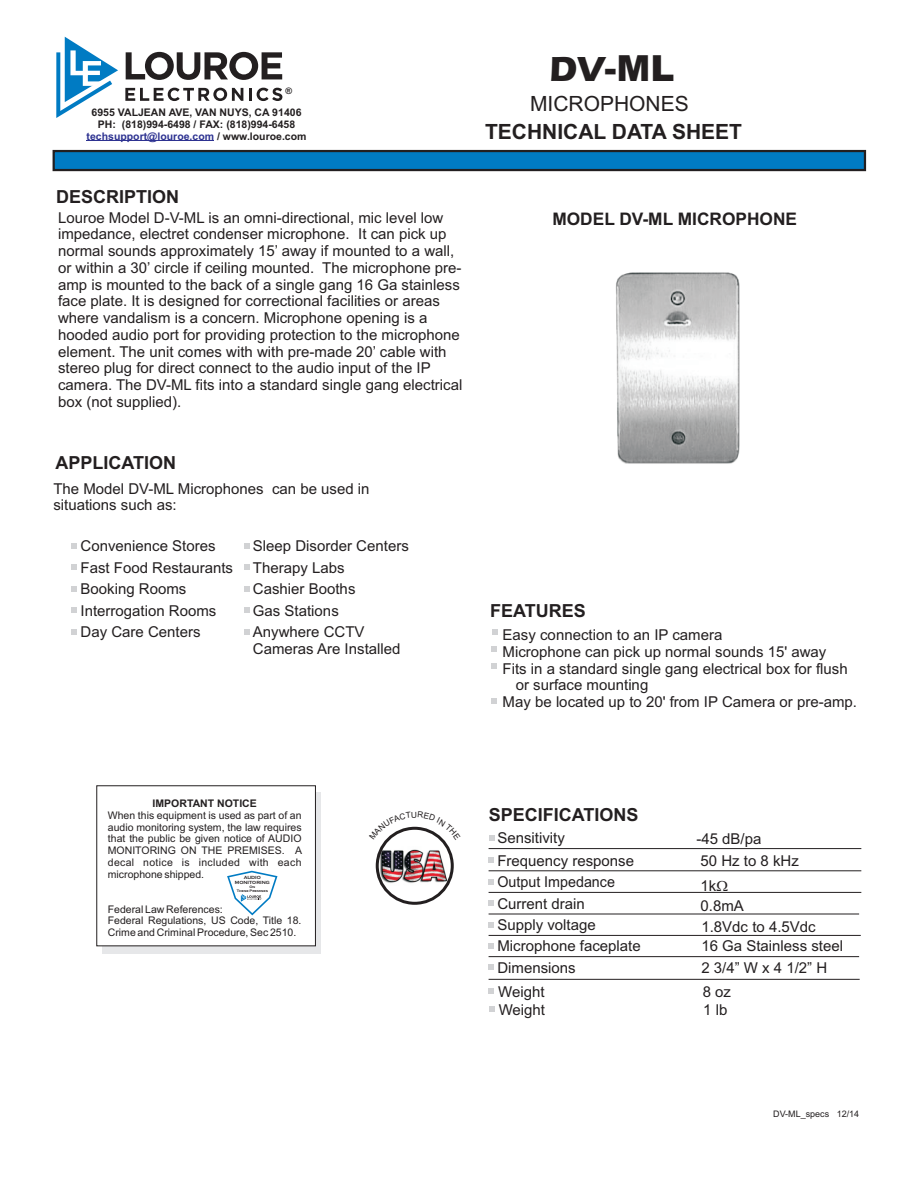
<style>
.page{position:relative;width:918px;height:1188px;background:#fff}
.page>*{position:absolute;margin:0;border:0;box-sizing:border-box;transform-origin:0 0}
.t1{font:italic 900 36px "Arial";color:#231f20}
.t2{font:700 21px "Arial";color:#231f20}
.t3{font:21px "Arial";color:#231f20}
.t4{font:700 18px "Arial";color:#231f20}
.t5{font:700 17.25px "Arial";color:#231f20}
.t6{font:15px/16.8px "Arial";color:#231f20}
.t7{font:10.5px/11.7px "Arial";color:#231f20;text-align:justify}
.t8{font:700 10.5px/11.7px "Arial";color:#231f20;text-align:center}
.t9{font:9px "Arial";color:#231f20}
.t10{font:700 9px "Arial";color:#231f20}
.t11{font:700 4.65px/5.2px "Copperplate Gothic";color:#231f20;text-align:center}
.t12{font:700 3.6px/4.1px "Copperplate Gothic";color:#231f20;text-align:center}
.s1{color:#2d3291}
.s2{font-family:"Eras ITC";font-weight:700;font-style:normal}
</style>
<div class="page">
<svg style="left:72px;top:565px;width:5px;height:5px"></svg>
<svg style="left:72px;top:586px;width:5px;height:5px"></svg>
<svg style="left:72px;top:608px;width:5px;height:5px"></svg>
<svg style="left:72px;top:543px;width:5px;height:5px"></svg>
<svg style="left:244px;top:565px;width:5px;height:5px"></svg>
<svg style="left:244px;top:586px;width:5px;height:5px"></svg>
<svg style="left:244px;top:608px;width:5px;height:5px"></svg>
<svg style="left:72px;top:629px;width:5px;height:6px"></svg>
<svg style="left:244px;top:543px;width:5px;height:5px"></svg>
<svg style="left:244px;top:629px;width:5px;height:6px"></svg>
<svg style="left:489px;top:835px;width:5px;height:5px"></svg>
<svg style="left:489px;top:858px;width:5px;height:5px"></svg>
<svg style="left:489px;top:879px;width:5px;height:6px"></svg>
<svg style="left:489px;top:901px;width:5px;height:5px"></svg>
<hr style="left:489px;top:848px;width:372px;height:1px;background:#231f20">
<hr style="left:489px;top:871px;width:372px;height:1px;background:#231f20">
<hr style="left:489px;top:892px;width:372px;height:1px;background:#231f20">
<hr style="left:489px;top:914px;width:370px;height:1px;background:#231f20">
<hr style="left:489px;top:935px;width:372px;height:1px;background:#231f20">
<svg style="left:489px;top:922px;width:5px;height:5px"></svg>
<hr style="left:489px;top:956px;width:370px;height:1px;background:#231f20">
<svg style="left:489px;top:943px;width:5px;height:6px"></svg>
<svg style="left:489px;top:965px;width:5px;height:5px"></svg>
<svg style="left:489px;top:988px;width:5px;height:5px"></svg>
<svg style="left:489px;top:1006px;width:6px;height:5px"></svg>
<hr style="left:489px;top:979px;width:371px;height:1px;background:#231f20">
<svg style="left:492px;top:629px;width:5px;height:6px"></svg>
<svg style="left:491px;top:646px;width:6px;height:6px"></svg>
<svg style="left:491px;top:663px;width:6px;height:6px"></svg>
<svg style="left:491px;top:698px;width:6px;height:6px"></svg>
<img style="left:377px;top:846px;width:74px;height:40px">
<div style="left:376px;top:827px;width:78px;height:78px;border:3px solid #231f20;border-radius:50%"></div>
<div style="left:103px;top:792px;width:218px;height:161px;background:#e6e7e9"></div>
<svg style="left:52px;top:149px;width:815px;height:23px;background:#1a72a7"></svg>
<hr style="left:87px;top:141px;width:127px;height:1px;background:#2d3291">
<svg style="left:126px;top:52px;width:156px;height:28px"></svg>
<svg style="left:125px;top:88px;width:118px;height:13px"></svg>
<svg style="left:249px;top:88px;width:33px;height:13px"></svg>
<svg style="left:56px;top:37px;width:62px;height:81px"></svg>
<div style="left:96px;top:785px;width:220px;height:161px;background:#fff"></div>
<img style="left:615px;top:272px;width:125px;height:192px">
<svg style="left:385px;top:826px;width:59px;height:14px"></svg>
<p class="t10" style="left:285px;top:87px;width:8px">®</p>
<p class="t8" style="left:87px;top:108px;width:221px">6955 VALJEAN AVE, VAN NUYS, CA 91406<br>PH: (818)994-6498 / FAX: (818)994-6458 <span class="s1">techsupport@louroe.com</span> / www.louroe.com</p>
<p class="t4" style="left:56px;top:190px;width:125px">DESCRIPTION</p>
<p class="t6" style="left:58px;top:210px;width:406px">Louroe Model D-V-ML is an omni-directional, mic level low impedance, electret condenser microphone. It can pick up normal sounds approximately 15’ away if mounted to a wall, or within a 30’ circle if ceiling mounted. The microphone pre&shy;amp is mounted to the back of a single gang 16 Ga stainless face plate. It is designed for correctional facilities or areas where vandalism is a concern. Microphone opening is a hooded audio port for providing protection to the microphone element. The unit comes with with pre-made 20’ cable with stereo plug for direct connect to the audio input of the IP camera. The DV-ML fits into a standard single gang electrical box (not supplied).</p>
<p class="t4" style="left:56px;top:456px;width:122px">APPLICATION</p>
<p class="t6" style="left:53px;top:481px;width:318px">The Model DV-ML Microphones can be used in situations such as:</p>
<p class="t6" style="left:81px;top:536px;width:154px;line-height:21.6px">Convenience Stores<br>Fast Food Restaurants<br>Booking Rooms<br>Interrogation Rooms</p>
<p class="t6" style="left:253px;top:536px;width:157px;line-height:21.6px">Sleep Disorder Centers<br>Therapy Labs<br>Cashier Booths<br>Gas Stations</p>
<p class="t6" style="left:81px;top:625px;width:122px">Day Care Centers</p>
<p class="t6" style="left:253px;top:625px;width:149px">Anywhere CCTV<br>Cameras Are Installed</p>
<h1 class="t1" style="left:550px;top:56px;width:126px"><span class="s2">DV</span>-ML</h1>
<h2 class="t3" style="left:530px;top:95px;width:160px">MICROPHONES</h2>
<h2 class="t2" style="left:485px;top:123px;width:259px">TECHNICAL DATA SHEET</h2>
<p class="t5" style="left:552px;top:212px;width:246px">MODEL DV-ML MICROPHONE</p>
<p class="t4" style="left:490px;top:604px;width:97px">FEATURES</p>
<p class="t6" style="left:503px;top:628px;width:221px">Easy connection to an IP camera</p>
<p class="t6" style="left:503px;top:645px;width:325px">Microphone can pick up normal sounds 15' away</p>
<p class="t6" style="left:503px;top:661px;width:347px">Fits in a standard single gang electrical box for flush</p>
<p class="t6" style="left:516px;top:678px;width:134px">or surface mounting</p>
<p class="t6" style="left:503px;top:695px;width:356px">May be located up to 20' from IP Camera or pre-amp.</p>
<p class="t8" style="left:153px;top:799px;width:106px">IMPORTANT NOTICE</p>
<p class="t7" style="left:108px;top:810px;width:196px">When this equipment is used as part of an audio monitoring system, the law requires that the public be given notice of AUDIO MONITORING ON THE PREMISES. A decal notice is included with each microphone shipped.</p>
<p class="t7" style="left:108px;top:904px;width:195px;text-align:left">Federal Law References:<br>Federal Regulations, US Code, Title 18.<br>Crime and Criminal Procedure, Sec 2510.</p>
<p class="t11" style="left:235px;top:874px;width:37px">AUDIO<br>MONITORING</p>
<p class="t12" style="left:237px;top:885px;width:33px">On<br>These Premises</p>
<p class="t4" style="left:489px;top:808px;width:151px">SPECIFICATIONS</p>
<p class="t6" style="left:497px;top:828px;width:138px;line-height:21.9px">Sensitivity<br>Frequency response<br>Output Impedance<br>Current drain</p>
<p class="t6" style="left:497px;top:916px;width:145px;line-height:21.3px">Supply voltage<br>Microphone faceplate</p>
<p class="t6" style="left:497px;top:957px;width:80px;line-height:23.9px">Dimensions<br>Weight</p>
<p class="t6" style="left:499px;top:1002px;width:48px">Weight</p>
<p class="t6" style="left:696px;top:832px;width:67px">-45 dB/pa</p>
<p class="t6" style="left:701px;top:877px;width:45px;line-height:20.1px">1k<br>0.8mA</p>
<p class="t6" style="left:701px;top:920px;width:116px">1.8Vdc to 4.5Vdc</p>
<p class="t6" style="left:701px;top:854px;width:100px">50 Hz to 8 kHz</p>
<p class="t6" style="left:701px;top:939px;width:143px">16 Ga Stainless steel</p>
<p class="t6" style="left:701px;top:957px;width:127px;line-height:24.3px">2 3/4” W x 4 1/2” H<br>8 oz</p>
<p class="t6" style="left:703px;top:1003px;width:26px">1 lb</p>
<p class="t9" style="left:773px;top:1110px;width:88px">DV-ML_specs 12/14</p>
</div>
